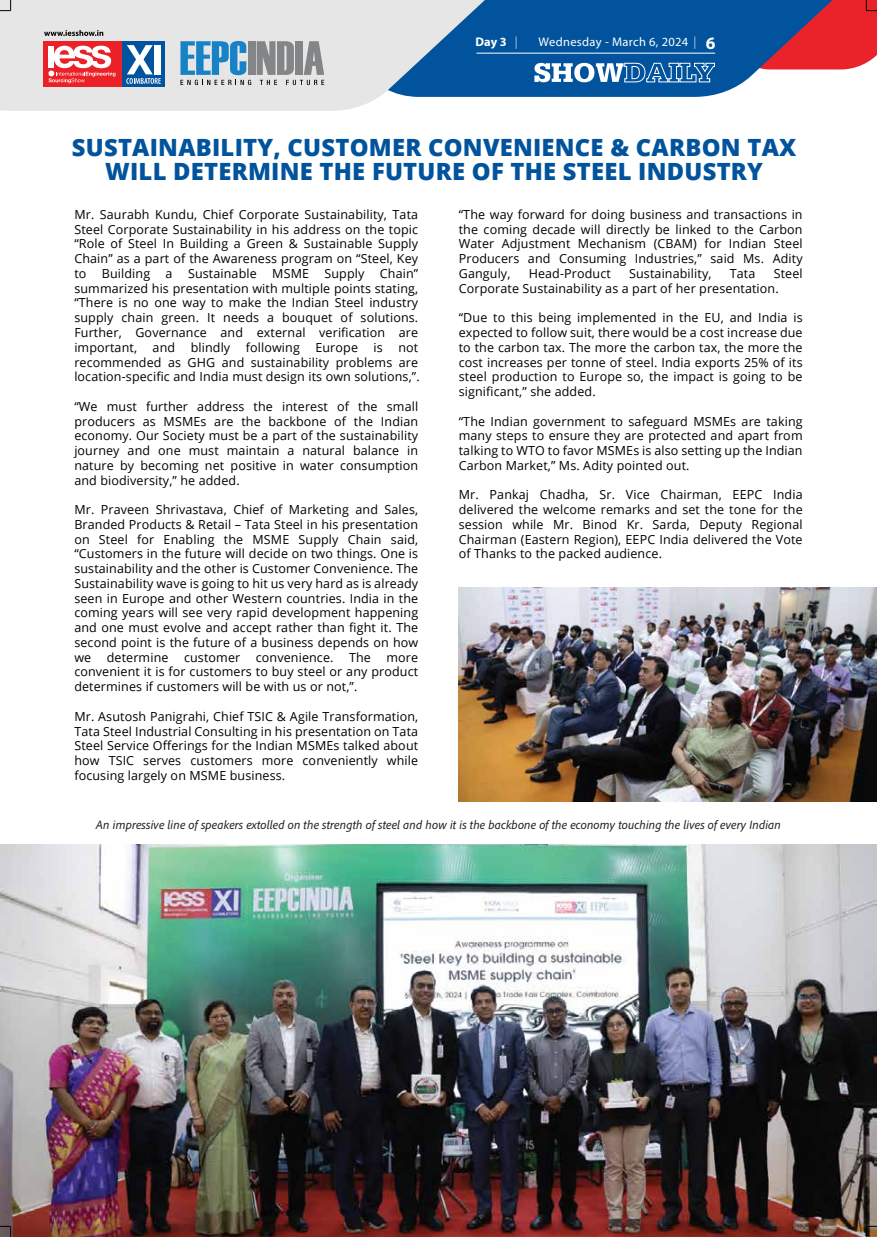
<style>
.page{position:relative;width:877px;height:1237px;background:#fff}
.page>*{position:absolute;margin:0;border:0;box-sizing:border-box;transform-origin:0 0}
.t1{font:800 23.75px/23.8px "Open Sans";letter-spacing:.01em;color:#00539c;text-align:center}
.t2{font:12.5px/14.8px "Open Sans";letter-spacing:.01em;color:#010101;text-align:justify}
.t3{font:italic 12.5px "Adobe Clean";letter-spacing:.01em;color:#231f20}
.t4{font:12.5px "Myriad Pro";letter-spacing:.025em;color:#fff}
.t5{font:700 12.5px "Myriad Pro";color:#fff}
.s1{font-family:"Swiss 721 BT";font-weight:300}
.s2{font-weight:700;font-size:17.5px}
</style>
<div class="page">
<svg style="left:521px;top:0;width:326px;height:97px;fill:#00539c"></svg>
<svg style="left:0;top:0;width:521px;height:111px;background:#bcccd9"></svg>
<hr style="left:476px;top:53px;width:239px;height:1px;background:#fff">
<svg style="left:534px;top:62px;width:180px;height:20px"></svg>
<svg style="left:180px;top:41px;width:144px;height:44px;background:#8ea8b9"></svg>
<svg style="left:44px;top:30px;width:59px;height:6px"></svg>
<div style="left:44px;top:41px;width:78px;height:46px;background:#ec2027"></div>
<div style="left:122px;top:41px;width:43px;height:46px;background:#00539c"></div>
<svg style="left:48px;top:46px;width:67px;height:37px"></svg>
<svg style="left:126px;top:45px;width:35px;height:39px"></svg>
<img style="left:0;top:844px;width:876px;height:392px">
<svg style="left:0;top:0;width:11px;height:11px"></svg>
<svg style="left:726px;top:0;width:150px;height:69px;background:#7c3b61"></svg>
<svg style="left:0;top:1225px;width:11px;height:11px"></svg>
<svg style="left:865px;top:1225px;width:11px;height:11px"></svg>
<img style="left:459px;top:588px;width:417px;height:213px">
<p class="t5" style="left:475px;top:34px;width:45px">Day 3 <span class="s1">|</span></p>
<p class="t4" style="left:538px;top:34px;width:178px">Wednesday - March 6, 2024 <span class="s1">|</span> <span class="s2">6</span></p>
<h1 class="t1" style="left:72px;top:134px;width:725px">SUSTAINABILITY, CUSTOMER CONVENIENCE &amp; CARBON TAX<br>WILL DETERMINE THE FUTURE OF THE STEEL INDUSTRY</h1>
<p class="t2" style="left:74px;top:207px;width:347px;text-align:left">Mr. Saurabh Kundu, Chief Corporate Sustainability, Tata Steel Corporate Sustainability in his address on the topic “Role of Steel In Building a Green &amp; Sustainable Supply Chain” as a part of the Awareness program on “Steel, Key to Building a Sustainable MSME Supply Chain” summarized his presentation with multiple points stating, “There is no one way to make the Indian Steel industry supply chain green. It needs a bouquet of solutions.<br>Further, Governance and external verification are important, and blindly following Europe is not recommended as GHG and sustainability problems are location-specific and India must design its own solutions,”.</p>
<p class="t2" style="left:74px;top:398px;width:345px">“We must further address the interest of the small producers as MSMEs are the backbone of the Indian economy. Our Society must be a part of the sustainability journey and one must maintain a natural balance in nature by becoming net positive in water consumption and biodiversity,” he added.</p>
<p class="t2" style="left:74px;top:502px;width:345px">Mr. Praveen Shrivastava, Chief of Marketing and Sales, Branded Products &amp; Retail – Tata Steel in his presentation on Steel for Enabling the MSME Supply Chain said, “Customers in the future will decide on two things. One is sustainability and the other is Customer Convenience. The Sustainability wave is going to hit us very hard as is already seen in Europe and other Western countries. India in the coming years will see very rapid development happening and one must evolve and accept rather than fight it. The second point is the future of a business depends on how we determine customer convenience. The more convenient it is for customers to buy steel or any product determines if customers will be with us or not,”.</p>
<p class="t2" style="left:74px;top:708px;width:345px">Mr. Asutosh Panigrahi, Chief TSIC &amp; Agile Transformation, Tata Steel Industrial Consulting in his presentation on Tata Steel Service Offerings for the Indian MSMEs talked about how TSIC serves customers more conveniently while focusing largely on MSME business.</p>
<p class="t2" style="left:458px;top:207px;width:345px">“The way forward for doing business and transactions in the coming decade will directly be linked to the Carbon Water Adjustment Mechanism (CBAM) for Indian Steel Producers and Consuming Industries,” said Ms. Adity Ganguly,</p>
<p class="t2" style="left:458px;top:266px;width:345px;text-indent:315px">Steel<br>Corporate Sustainability as a part of her presentation.</p>
<p class="t2" style="left:458px;top:310px;width:345px">“Due to this being implemented in the EU, and India is expected to follow suit, there would be a cost increase due to the carbon tax. The more the carbon tax, the more the cost increases per tonne of steel. India exports 25% of its steel production to Europe so, the impact is going to be significant,” she added.</p>
<p class="t2" style="left:458px;top:413px;width:345px">“The Indian government to safeguard MSMEs are taking many steps to ensure they are protected and apart from talking to WTO to favor MSMEs is also setting up the Indian Carbon Market,” Ms. Adity pointed out.</p>
<p class="t2" style="left:458px;top:487px;width:345px">Mr. Pankaj Chadha, Sr. Vice Chairman, EEPC India delivered the welcome remarks and set the tone for the session while Mr. Binod Kr. Sarda, Deputy Regional Chairman (Eastern Region), EEPC India delivered the Vote of Thanks to the packed audience.</p>
<p class="t2" style="left:528px;top:266px;width:84px">Head-Product</p>
<p class="t2" style="left:629px;top:266px;width:84px">Sustainability,</p>
<p class="t2" style="left:729px;top:266px;width:27px">Tata</p>
<p class="t3" style="left:96px;top:816px;width:686px">An impressive line of speakers extolled on the strength of steel and how it is the backbone of the economy touching the lives of every Indian</p>
</div>
